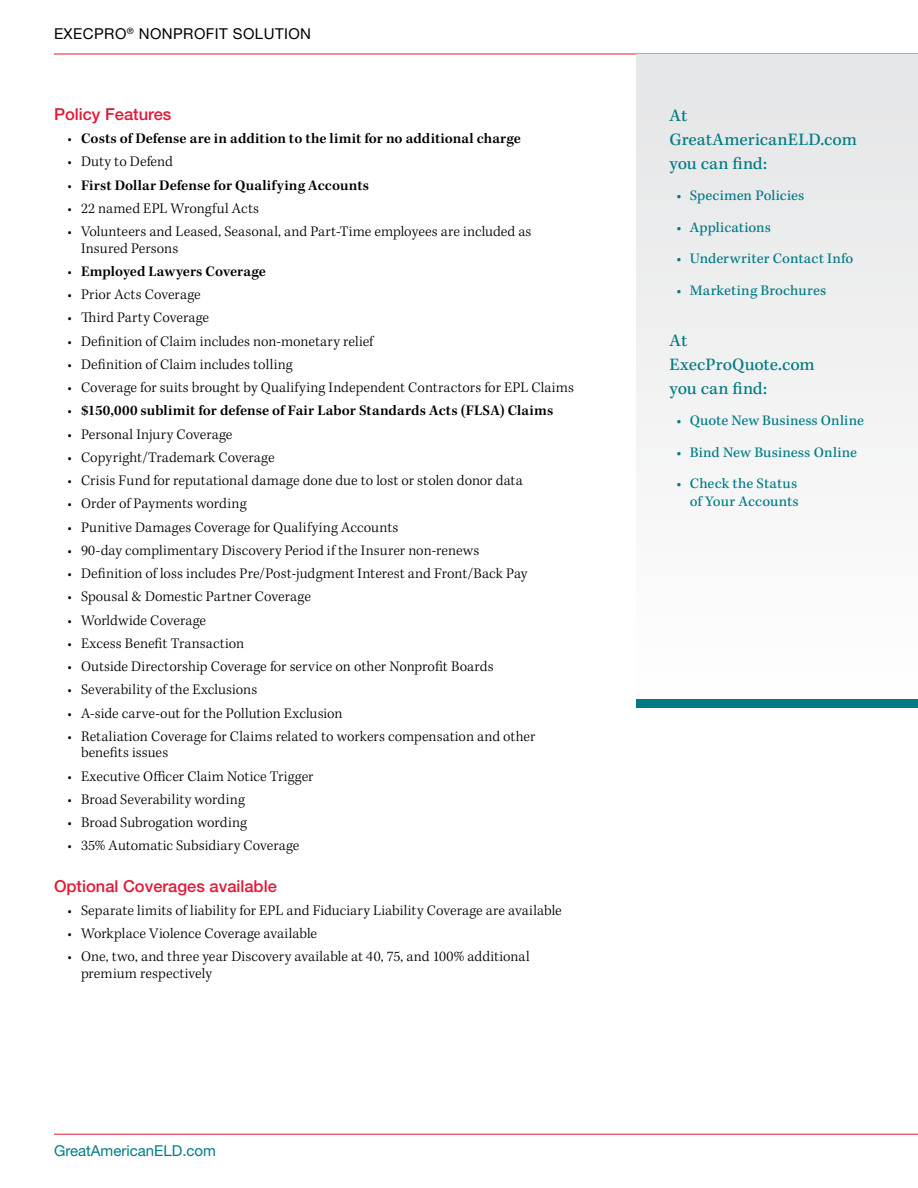
<style>
.page{position:relative;width:918px;height:1188px;background:#fff}
.page>*{position:absolute;margin:0;border:0;box-sizing:border-box;transform-origin:0 0}
.t1{font:18px/24px "Kepler Std Capt";color:#007b85}
.t2{font:500 16.5px "Helvetica Neue LT Std";color:#e31837}
.t3{font:300 15px/16.5px "Kepler Std";letter-spacing:.005em;color:#000}
.t4{font:600 15px "Kepler Std";letter-spacing:.005em;color:#000}
.t5{font:15px/18px "Kepler Std Capt";letter-spacing:.005em;color:#007b85;text-align:right}
.t6{font:15px "Helvetica Neue LT Std";letter-spacing:.03em;color:#000}
.t7{font:15px "Helvetica Neue LT Std";color:#007b85}
.s1{font-weight:300}
</style>
<div class="page">
<hr style="left:54px;top:54px;width:864px;height:1px;background:#e31837">
<hr style="left:54px;top:1134px;width:864px;height:1px;background:#e31837">
<div style="left:637px;top:54px;width:281px;height:645px;background:#f1f2f2"></div>
<div style="left:637px;top:699px;width:281px;height:8px;background:#007b85"></div>
<p class="t6" style="left:54px;top:25px;width:259px">EXECPRO<sup>®</sup> NONPROFIT SOLUTION</p>
<p class="t2" style="left:54px;top:104px;width:119px">Policy Features</p>
<p class="t4" style="left:68px;top:130px;width:455px"><span class="s1">•</span> Costs of Defense are in addition to the limit for no additional charge</p>
<p class="t3" style="left:68px;top:154px;width:107px">• Duty to Defend</p>
<p class="t4" style="left:68px;top:176px;width:303px"><span class="s1">•</span> First Dollar Defense for Qualifying Accounts</p>
<p class="t3" style="left:68px;top:200px;width:193px">• 22 named EPL Wrongful Acts</p>
<p class="t3" style="left:81px;top:224px;width:452px;text-indent:-14px">• Volunteers and Leased, Seasonal, and Part-Time employees are included as<br>Insured Persons</p>
<p class="t4" style="left:68px;top:263px;width:200px"><span class="s1">•</span> Employed Lawyers Coverage</p>
<p class="t3" style="left:68px;top:287px;width:135px">• Prior Acts Coverage</p>
<p class="t3" style="left:68px;top:310px;width:143px">• Third Party Coverage</p>
<p class="t3" style="left:68px;top:333px;width:307px">• Definition of Claim includes non-monetary relief</p>
<p class="t3" style="left:68px;top:356px;width:227px">• Definition of Claim includes tolling</p>
<p class="t3" style="left:68px;top:380px;width:508px">• Coverage for suits brought by Qualifying Independent Contractors for EPL Claims</p>
<p class="t4" style="left:68px;top:402px;width:487px"><span class="s1">•</span> $150,000 sublimit for defense of Fair Labor Standards Acts (FLSA) Claims</p>
<p class="t3" style="left:68px;top:426px;width:167px">• Personal Injury Coverage</p>
<p class="t3" style="left:68px;top:449px;width:209px">• Copyright/Trademark Coverage</p>
<p class="t3" style="left:68px;top:473px;width:457px">• Crisis Fund for reputational damage done due to lost or stolen donor data</p>
<p class="t3" style="left:68px;top:496px;width:181px">• Order of Payments wording</p>
<p class="t3" style="left:68px;top:519px;width:332px">• Punitive Damages Coverage for Qualifying Accounts</p>
<p class="t3" style="left:68px;top:542px;width:413px">• 90-day complimentary Discovery Period if the Insurer non-renews</p>
<p class="t3" style="left:68px;top:566px;width:462px">• Definition of loss includes Pre/Post-judgment Interest and Front/Back Pay</p>
<p class="t3" style="left:68px;top:589px;width:245px">• Spousal &amp; Domestic Partner Coverage</p>
<p class="t3" style="left:68px;top:612px;width:140px">• Worldwide Coverage</p>
<p class="t3" style="left:68px;top:635px;width:178px">• Excess Benefit Transaction</p>
<p class="t3" style="left:68px;top:659px;width:428px">• Outside Directorship Coverage for service on other Nonprofit Boards</p>
<p class="t3" style="left:68px;top:682px;width:191px">• Severability of the Exclusions</p>
<p class="t3" style="left:68px;top:705px;width:277px">• A-side carve-out for the Pollution Exclusion</p>
<p class="t3" style="left:81px;top:728px;width:456px;text-indent:-14px">• Retaliation Coverage for Claims related to workers compensation and other benefits issues</p>
<p class="t3" style="left:68px;top:768px;width:248px">• Executive Officer Claim Notice Trigger</p>
<p class="t3" style="left:68px;top:791px;width:179px">• Broad Severability wording</p>
<p class="t3" style="left:68px;top:815px;width:181px">• Broad Subrogation wording</p>
<p class="t3" style="left:68px;top:838px;width:233px">• 35% Automatic Subsidiary Coverage</p>
<p class="t2" style="left:54px;top:876px;width:224px">Optional Coverages available</p>
<p class="t3" style="left:68px;top:902px;width:496px">• Separate limits of liability for EPL and Fiduciary Liability Coverage are available</p>
<p class="t3" style="left:68px;top:926px;width:251px">• Workplace Violence Coverage available</p>
<p class="t3" style="left:81px;top:949px;width:450px;text-indent:-14px">• One, two, and three year Discovery available at 40, 75, and 100% additional premium respectively</p>
<p class="t7" style="left:54px;top:1142px;width:163px">GREATAMERICANELD.COM</p>
<p class="t1" style="left:670px;top:104px;width:189px">At<br>GreatAmericanELD.com you can find:</p>
<p class="t5" style="left:676px;top:187px;width:130px">• Specimen Policies</p>
<p class="t5" style="left:676px;top:219px;width:96px">• Applications</p>
<p class="t5" style="left:676px;top:250px;width:179px">• Underwriter Contact Info</p>
<p class="t5" style="left:676px;top:282px;width:151px">• Marketing Brochures</p>
<p class="t1" style="left:670px;top:329px;width:147px">At<br>ExecProQuote.com you can find:</p>
<p class="t5" style="left:676px;top:412px;width:189px">• Quote New Business Online</p>
<p class="t5" style="left:676px;top:444px;width:182px">• Bind New Business Online</p>
<p class="t5" style="left:676px;top:475px;width:124px">• Check the Status of Your Accounts</p>
</div>
